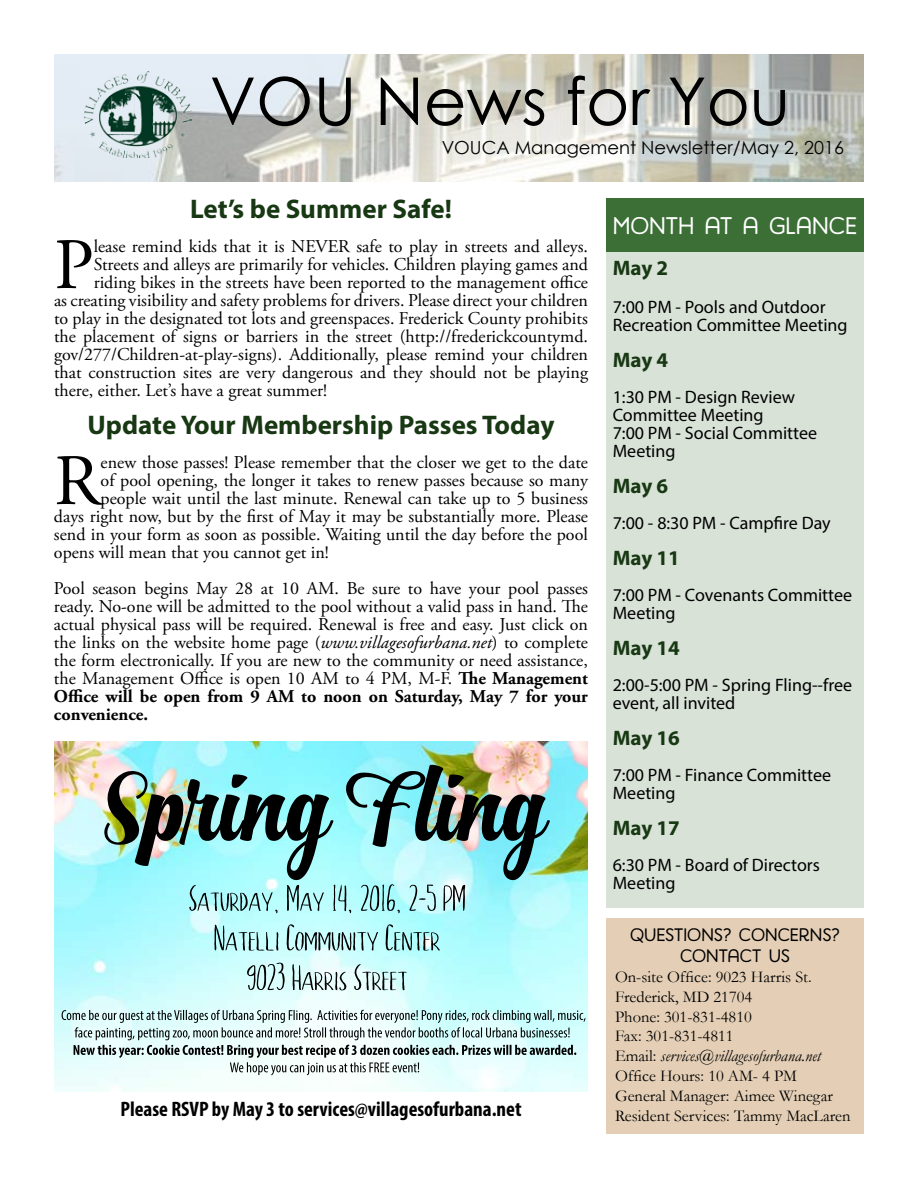
<style>
.page{position:relative;width:918px;height:1188px;background:#fff}
.page>*{position:absolute;margin:0;border:0;box-sizing:border-box;transform-origin:0 0}
.t1{font:72.3px "Adobe Garamond Pro";color:#000}
.t2{font:66px "Century Gothic";color:#000}
.t3{font:700 27px "Myriad Pro";color:#183813}
.t4{font:25.5px "Harman Retro";color:#fff}
.t5{font:24px "Harman Retro";color:#fff}
.t6{font:700 condensed 21px "Myriad Pro";color:#000}
.t7{font:700 21px "Myriad Pro";color:#183813}
.t8{font:18px/18px "Adobe Garamond Pro";color:#000;text-align:justify}
.t9{font:18px/18px "Myriad Pro";color:#000}
.t10{font:18px "Century Gothic";color:#000}
.t11{font:18px/21.6px "Harman Retro";color:#000;text-align:center}
.t12{font:16.5px/19.8px "Garamond";color:#000}
.s1{font-style:italic}
.s2{font-weight:700}
</style>
<div class="page">
<div style="left:606px;top:918px;width:258px;height:216px;background:#e4cfb6"></div>
<div style="left:606px;top:198px;width:258px;height:54px;background:#3c6f36"></div>
<img style="left:54px;top:54px;width:810px;height:127px">
<img style="left:84px;top:71px;width:107px;height:87px">
<img style="left:54px;top:741px;width:534px;height:351px">
<div style="left:606px;top:252px;width:258px;height:655px;background:#d8e2d7"></div>
<h2 class="t2" style="left:210px;top:55px;width:582px">VOU News for You</h2>
<p class="t10" style="left:442px;top:134px;width:404px">VOUCA Management Newsletter/May 2, 2016</p>
<h3 class="t3" style="left:190px;top:192px;width:263px">Let’s be Summer Safe!</h3>
<h1 class="t1" style="left:54px;top:222px;width:41px">P</h1>
<p class="t8" style="left:94px;top:238px;width:496px">lease remind kids that it is NEVER safe to play in streets and alleys.</p>
<p class="t8" style="left:94px;top:256px;width:496px">Streets and alleys are primarily for vehicles. Children playing games and</p>
<p class="t8" style="left:94px;top:274px;width:496px">riding bikes in the streets have been reported to the management office</p>
<p class="t8" style="left:54px;top:292px;width:535px">as creating visibility and safety problems for drivers. Please direct your children</p>
<p class="t8" style="left:54px;top:310px;width:535px">to play in the designated tot lots and greenspaces. Frederick County prohibits</p>
<p class="t8" style="left:54px;top:328px;width:536px">the placement of signs or barriers in the street (http://frederickcountymd.</p>
<p class="t8" style="left:54px;top:346px;width:536px">gov/277/Children-at-play-signs). Additionally, please remind your children</p>
<p class="t8" style="left:54px;top:364px;width:536px">that construction sites are very dangerous and they should not be playing</p>
<p class="t8" style="left:54px;top:382px;width:275px">there, either. Let’s have a great summer!</p>
<h3 class="t3" style="left:88px;top:408px;width:468px">Update Your Membership Passes Today</h3>
<h1 class="t1" style="left:54px;top:438px;width:48px">R</h1>
<p class="t8" style="left:101px;top:454px;width:489px">enew those passes! Please remember that the closer we get to the date</p>
<p class="t8" style="left:101px;top:472px;width:489px">of pool opening, the longer it takes to renew passes because so many</p>
<p class="t8" style="left:101px;top:490px;width:489px">people wait until the last minute. Renewal can take up to 5 business</p>
<p class="t8" style="left:54px;top:508px;width:535px">days right now, but by the first of May it may be substantially more. Please</p>
<p class="t8" style="left:54px;top:526px;width:535px">send in your form as soon as possible. Waiting until the day before the pool</p>
<p class="t8" style="left:54px;top:544px;width:276px">opens will mean that you cannot get in!</p>
<p class="t8" style="left:54px;top:580px;width:536px">Pool season begins May 28 at 10 AM. Be sure to have your pool passes ready. No-one will be admitted to the pool without a valid pass in hand. The actual physical pass will be required. Renewal is free and easy. Just click on the links on the website home page (<span class="s1">www.villagesofurbana.net</span>) to complete the form electronically. If you are new to the community or need assistance, the Management Office is open 10 AM to 4 PM, M-F. <span class="s2">The Management Office will be open from 9 AM to noon on Saturday, May 7 for your convenience.</span></p>
<p class="t6" style="left:120px;top:1096px;width:403px">Please RSVP by May 3 to services@villagesofurbana.net</p>
<h3 class="t4" style="left:616px;top:211px;width:239px">WEEK AT A GLANCE</h3>
<h3 class="t5" style="left:613px;top:212px;width:246px">MONTH AT A GLANCE</h3>
<p class="t7" style="left:613px;top:254px;width:57px">May 2</p>
<p class="t9" style="left:613px;top:297px;width:236px">7:00 PM - Pools and Outdoor<br>Recreation Committee Meeting</p>
<p class="t7" style="left:613px;top:346px;width:57px">May 4</p>
<p class="t9" style="left:613px;top:387px;width:206px">1:30 PM - Design Review<br>Committee Meeting<br>7:00 PM - Social Committee<br>Meeting</p>
<p class="t7" style="left:613px;top:472px;width:57px">May 6</p>
<p class="t9" style="left:613px;top:513px;width:220px">7:00 - 8:30 PM - Campfire Day</p>
<p class="t7" style="left:613px;top:544px;width:69px">May 11</p>
<p class="t9" style="left:613px;top:585px;width:241px">7:00 PM - Covenants Committee<br>Meeting</p>
<p class="t7" style="left:613px;top:634px;width:69px">May 14</p>
<p class="t9" style="left:613px;top:675px;width:241px">2:00-5:00 PM - Spring Fling--free event, all invited</p>
<p class="t7" style="left:613px;top:724px;width:69px">May 16</p>
<p class="t9" style="left:613px;top:765px;width:220px">7:00 PM - Finance Committee<br>Meeting</p>
<p class="t7" style="left:613px;top:814px;width:69px">May 17</p>
<p class="t9" style="left:613px;top:855px;width:209px">6:30 PM - Board of Directors<br>Meeting</p>
<p class="t11" style="left:630px;top:924px;width:211px">QUESTIONS? CONCERNS?<br>CONTACT US</p>
<p class="t12" style="left:615px;top:966px;width:237px">On-site Office: 9023 Harris St.<br>Frederick, MD 21704<br>Phone: 301-831-4810<br>Fax: 301-831-4811<br>Email: <span class="s1">services@villagesofurbana.net<br></span>Office Hours: 10 AM- 4 PM<br>General Manager: Aimee Winegar<br>Resident Services: Tammy MacLaren</p>
</div>
